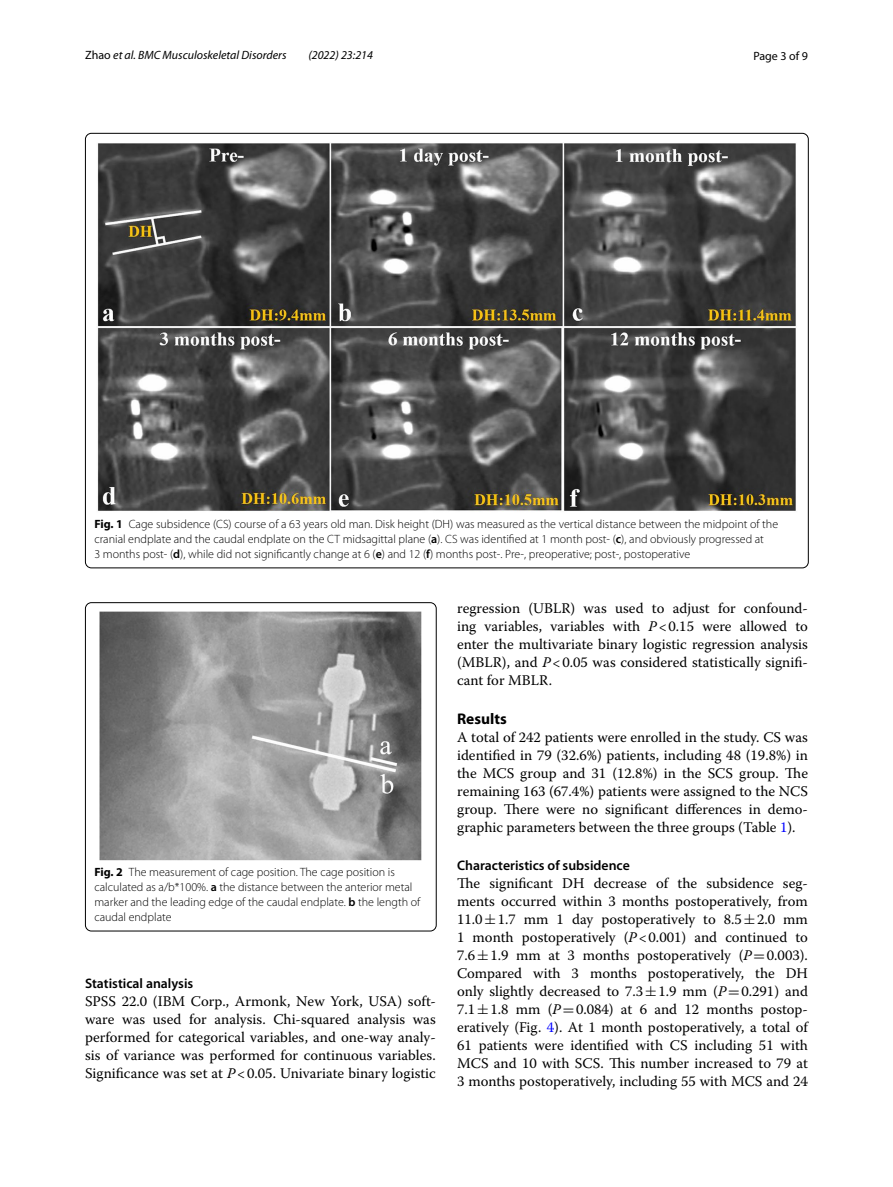
<style>
.page{position:relative;width:893px;height:1187px;background:#fff}
.page>*{position:absolute;margin:0;border:0;box-sizing:border-box;transform-origin:0 0}
.t1{font:700 15.45px "Myriad Pro";color:#000}
.t2{font:14.7px/18px "Warnock Pro";color:#000;text-align:justify}
.t3{font:600 13.8px "Myriad Pro";color:#000}
.t4{font:300 12px/15px "Myriad Pro";color:#000}
.t5{font:italic 12px "Myriad Pro";color:#000}
.t6{font:12px "Myriad Pro";color:#000}
.s1{font-style:normal}
.s2{font-weight:700}
.s3{font-weight:600}
.s4{font-style:italic}
.s5{color:#00f}
.s6{font-family:"MTSY"}
</style>
<div class="page">
<img style="left:97px;top:143px;width:699px;height:368px">
<img style="left:100px;top:611px;width:322px;height:249px">
<div style="left:85px;top:602px;width:351px;height:329px;border:1px solid #000;border-radius:6px"></div>
<p class="t5" style="left:85px;top:48px;width:203px"><span class="s1">Zhao</span> et al. BMC Musculoskeletal Disorders</p>
<p class="t5" style="left:308px;top:48px;width:66px">(2022) 23:214</p>
<p class="t6" style="left:753px;top:48px;width:56px">Page 3 of 9</p>
<p class="t4" style="left:94px;top:516px;width:685px"><span class="s2">Fig. 1</span> Cage subsidence (CS) course of a 63 years old man. Disk height (DH) was measured as the vertical distance between the midpoint of the cranial endplate and the caudal endplate on the CT midsagittal plane (<span class="s3">a</span>). CS was identified at 1 month post- (<span class="s3">c</span>), and obviously progressed at<br>3 months post- (<span class="s3">d</span>), while did not significantly change at 6 (<span class="s3">e</span>) and 12 (<span class="s3">f</span>) months post-. Pre-, preoperative; post-, postoperative</p>
<p class="t4" style="left:94px;top:864px;width:327px"><span class="s2">Fig. 2</span> The measurement of cage position. The cage position is calculated as a/b*100%. <span class="s3">a</span> the distance between the anterior metal marker and the leading edge of the caudal endplate. <span class="s3">b</span> the length of caudal endplate</p>
<p class="t3" style="left:85px;top:974px;width:110px">Statistical analysis</p>
<p class="t2" style="left:85px;top:991px;width:352px">SPSS 22.0 (IBM Corp., Armonk, New York, USA) soft&shy;ware was used for analysis. Chi-squared analysis was performed for categorical variables, and one-way analy&shy;sis of variance was performed for continuous variables.<br>Significance was set at <span class="s4">P</span>&lt;0.05. Univariate binary logistic</p>
<p class="t2" style="left:457px;top:599px;width:352px">regression (UBLR) was used to adjust for confound&shy;ing variables, variables with <span class="s4">P</span>&lt;0.15 were allowed to enter the multivariate binary logistic regression analysis (MBLR), and <span class="s4">P</span>&lt;0.05 was considered statistically signifi&shy;cant for MBLR.</p>
<p class="t1" style="left:457px;top:708px;width:51px">Results</p>
<p class="t2" style="left:457px;top:727px;width:352px">A total of 242 patients were enrolled in the study. CS was identified in 79 (32.6%) patients, including 48 (19.8%) in the MCS group and 31 (12.8%) in the SCS group. The remaining 163 (67.4%) patients were assigned to the NCS group. There were no significant differences in demo&shy;graphic parameters between the three groups (Table <span class="s5">1</span>).</p>
<p class="t3" style="left:457px;top:856px;width:174px">Characteristics of subsidence</p>
<p class="t2" style="left:457px;top:873px;width:352px">The significant DH decrease of the subsidence seg&shy;ments occurred within 3 months postoperatively, from 11.0<span class="s6">±</span>1.7 mm 1 day postoperatively to 8.5<span class="s6">±</span>2.0 mm 1 month postoperatively (<span class="s4">P</span>&lt;0.001) and continued to 7.6<span class="s6">±</span>1.9 mm at 3 months postoperatively (<span class="s4">P</span><span class="s6">=</span>0.003).<br>Compared with 3 months postoperatively, the DH only slightly decreased to 7.3<span class="s6">±</span>1.9 mm (<span class="s4">P</span><span class="s6">=</span>0.291) and 7.1<span class="s6">±</span>1.8 mm (<span class="s4">P</span><span class="s6">=</span>0.084) at 6 and 12 months postop&shy;eratively (Fig. <span class="s5">4</span>). At 1 month postoperatively, a total of 61 patients were identified with CS including 51 with MCS and 10 with SCS. This number increased to 79 at 3 months postoperatively, including 55 with MCS and 24</p>
</div>
